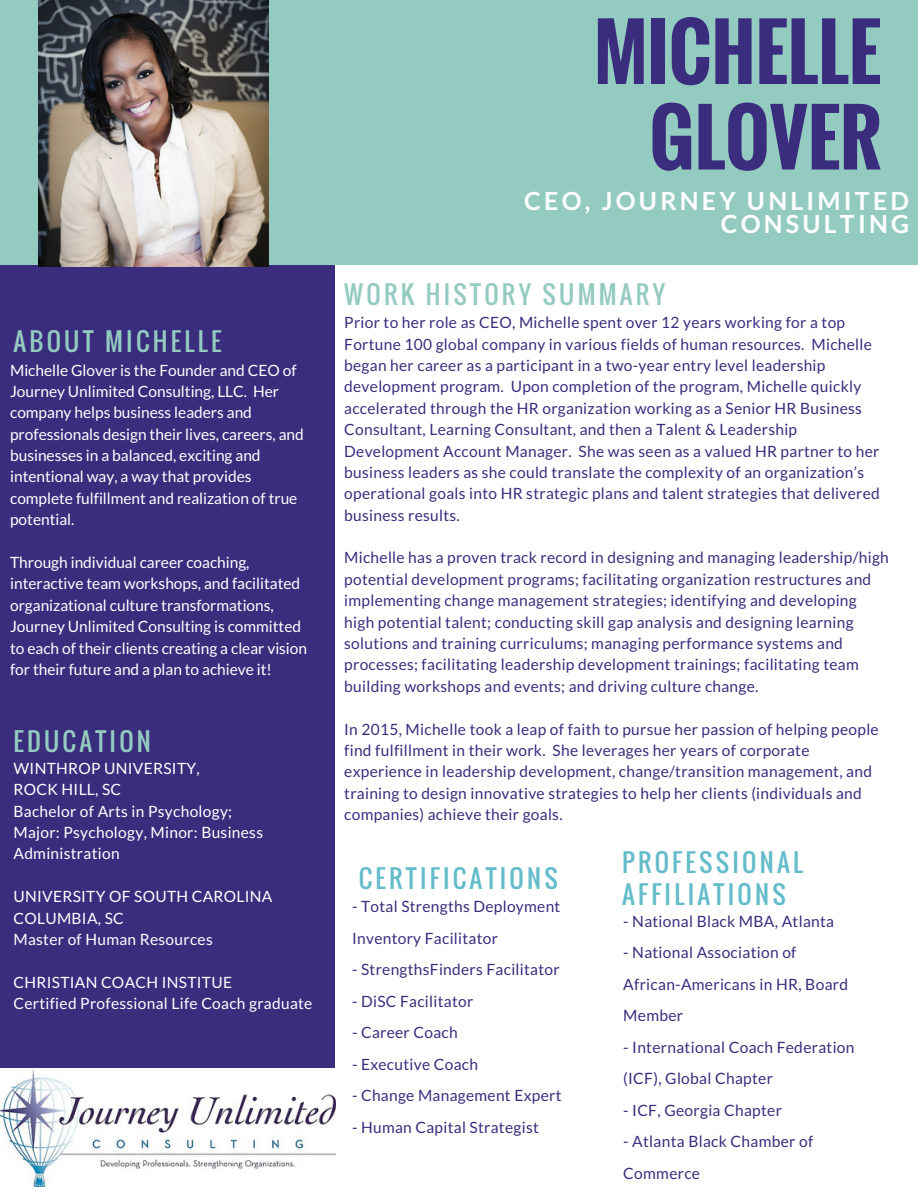
<style>
.page{position:relative;width:918px;height:1187px;background:#fff}
.page>*{position:absolute;margin:0;border:0;box-sizing:border-box;transform-origin:0 0}
.t1{font:700 74.7px/85.5px "Oswald";color:#3a2d7e;text-align:right}
.t2{font:24.9px "Oswald";letter-spacing:.13em;color:#94cbc0}
.t3{font:24.9px/31.5px "Oswald";letter-spacing:.13em;color:#64bccb}
.t4{font:700 24.9px/23.7px "Lato";letter-spacing:.13em;color:#fff;text-align:right}
.t5{font:15.6px/31.5px "Lato";letter-spacing:.02em;color:#3a2d7e}
.t6{font:15.45px/21.3px "Lato";letter-spacing:.02em;color:#3a2d7e}
.t7{font:15.45px/21.3px "Lato";color:#fff}
.t8{font:15.45px/21.3px "Lato";letter-spacing:.02em;color:#fff}
</style>
<div class="page">
<div style="left:0;top:41px;width:335px;height:1145px;background:#3a2d7e"></div>
<div style="left:0;top:0;width:918px;height:265px;background:#94cbc0"></div>
<img style="left:38px;top:0;width:231px;height:266px">
<img style="left:0;top:1068px;width:335px;height:118px">
<h2 class="t2" style="left:14px;top:322px;width:209px">ABOUT MICHELLE</h2>
<p class="t7" style="left:10px;top:359px;width:295px">Michelle Glover is the Founder and CEO of Journey Unlimited Consulting, LLC. Her company helps business leaders and professionals design their lives, careers, and businesses in a balanced, exciting and intentional way, a way that provides complete fulfillment and realization of true potential.</p>
<p class="t7" style="left:10px;top:551px;width:299px">Through individual career coaching, interactive team workshops, and facilitated organizational culture transformations, Journey Unlimited Consulting is committed to each of their clients creating a clear vision for their future and a plan to achieve it!</p>
<h2 class="t2" style="left:14px;top:722px;width:139px">EDUCATION</h2>
<p class="t8" style="left:14px;top:757px;width:251px">WINTHROP UNIVERSITY,<br>ROCK HILL, SC<br>Bachelor of Arts in Psychology;<br>Major: Psychology, Minor: Business<br>Administration</p>
<p class="t8" style="left:14px;top:885px;width:261px">UNIVERSITY OF SOUTH CAROLINA<br>COLUMBIA, SC<br>Master of Human Resources</p>
<p class="t8" style="left:14px;top:971px;width:300px">CHRISTIAN COACH INSTITUE<br>Certified Professional Life Coach graduate</p>
<h1 class="t1" style="left:594px;top:7px;width:288px">MICHELLE<br>GLOVER</h1>
<h2 class="t4" style="left:524px;top:188px;width:386px">CEO, JOURNEY UNLIMITED<br>CONSULTING</h2>
<h2 class="t2" style="left:344px;top:275px;width:322px">WORK HISTORY SUMMARY</h2>
<p class="t6" style="left:344px;top:311px;width:537px">Prior to her role as CEO, Michelle spent over 12 years working for a top Fortune 100 global company in various fields of human resources. Michelle began her career as a participant in a two-year entry level leadership development program. Upon completion of the program, Michelle quickly accelerated through the HR organization working as a Senior HR Business Consultant, Learning Consultant, and then a Talent &amp; Leadership Development Account Manager. She was seen as a valued HR partner to her business leaders as she could translate the complexity of an organization’s operational goals into HR strategic plans and talent strategies that delivered business results.</p>
<p class="t6" style="left:344px;top:547px;width:546px">Michelle has a proven track record in designing and managing leadership/high potential development programs; facilitating organization restructures and implementing change management strategies; identifying and developing high potential talent; conducting skill gap analysis and designing learning solutions and training curriculums; managing performance systems and processes; facilitating leadership development trainings; facilitating team building workshops and events; and driving culture change.</p>
<p class="t6" style="left:344px;top:718px;width:536px">In 2015, Michelle took a leap of faith to pursue her passion of helping people find fulfillment in their work. She leverages her years of corporate experience in leadership development, change/transition management, and training to design innovative strategies to help her clients (individuals and companies) achieve their goals.</p>
<h2 class="t3" style="left:359px;top:862px;width:200px">CERTIFICATIONS</h2>
<p class="t6" style="left:352px;top:890px;width:210px;line-height:31.5px">- Total Strengths Deployment<br>Inventory Facilitator</p>
<p class="t6" style="left:352px;top:958px;width:209px">- StrengthsFinders Facilitator</p>
<p class="t6" style="left:352px;top:990px;width:123px">- DiSC Facilitator</p>
<p class="t6" style="left:352px;top:1021px;width:107px">- Career Coach</p>
<p class="t6" style="left:352px;top:1053px;width:127px">- Executive Coach</p>
<p class="t6" style="left:352px;top:1084px;width:211px">- Change Management Expert</p>
<p class="t6" style="left:352px;top:1116px;width:188px">- Human Capital Strategist</p>
<h2 class="t3" style="left:622px;top:846px;width:183px">PROFESSIONAL<br>AFFILIATIONS</h2>
<p class="t5" style="left:623px;top:905px;width:212px">- National Black MBA, Atlanta</p>
<p class="t5" style="left:623px;top:936px;width:226px">- National Association of<br>African-Americans in HR, Board<br>Member</p>
<p class="t5" style="left:623px;top:1031px;width:233px">- International Coach Federation (ICF), Global Chapter</p>
<p class="t5" style="left:623px;top:1094px;width:160px">- ICF, Georgia Chapter</p>
<p class="t5" style="left:623px;top:1125px;width:192px">- Atlanta Black Chamber of<br>Commerce</p>
</div>
